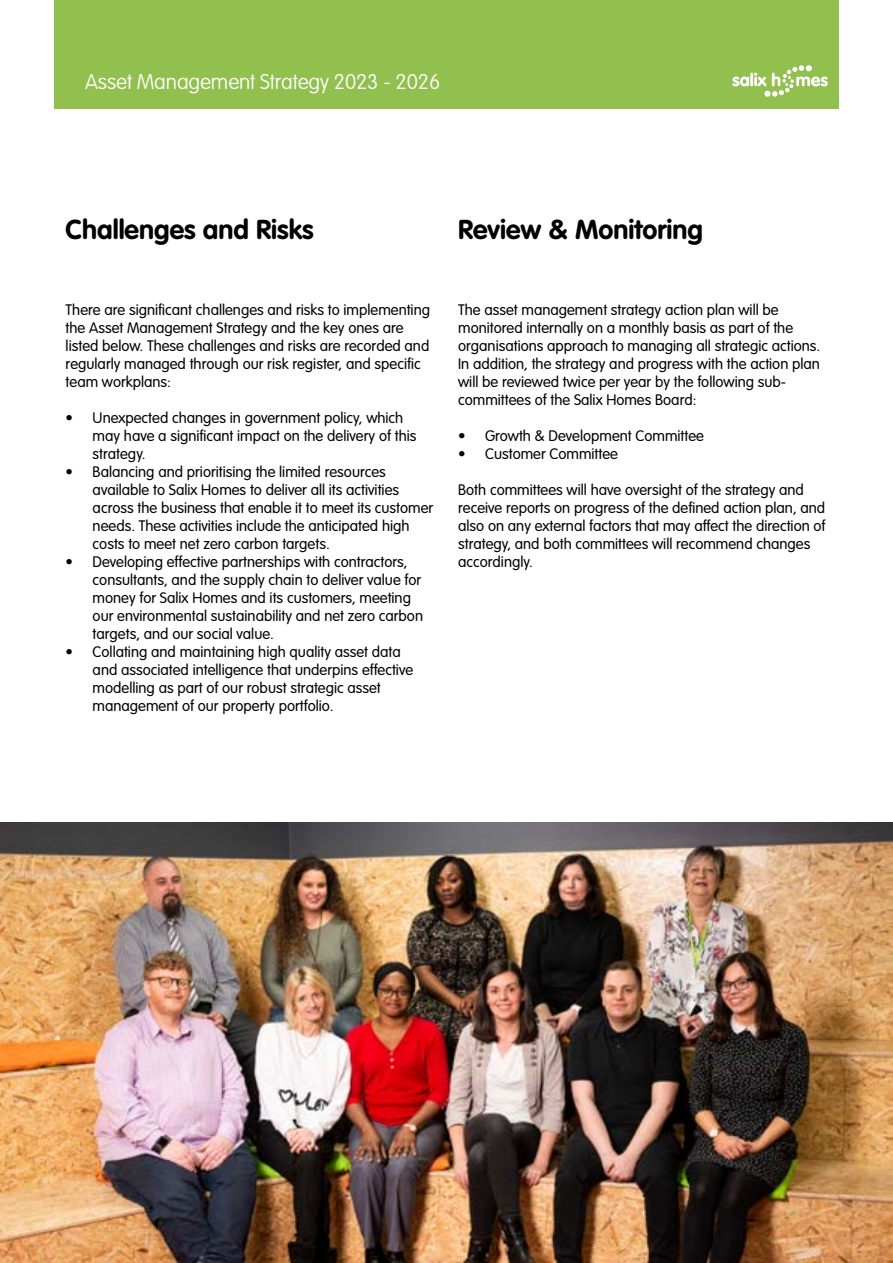
<style>
.page{position:relative;width:893px;height:1263px;background:#fff}
.page>*{position:absolute;margin:0;border:0;box-sizing:border-box;transform-origin:0 0}
.t1{font:700 27px "VAG Rounded Std";color:#000}
.t2{font:100 21px "VAG Rounded Std";letter-spacing:-.005em;color:#fff}
.t3{font:300 15px/18px "VAG Rounded Std";color:#000}
</style>
<div class="page">
<div style="left:54px;top:0;width:785px;height:109px;background:#91c04f"></div>
<div style="left:764px;top:91px;width:7px;height:6px;background:#fff;border-radius:50%"></div>
<svg style="left:732px;top:73px;width:34px;height:13px"></svg>
<svg style="left:772px;top:65px;width:56px;height:32px"></svg>
<img style="left:0;top:823px;width:893px;height:440px">
<h2 class="t2" style="left:85px;top:70px;width:357px">Asset Management Strategy 2023 - 2026</h2>
<h1 class="t1" style="left:66px;top:214px;width:249px">Challenges and Risks</h1>
<h1 class="t1" style="left:458px;top:214px;width:246px">Review &amp; Monitoring</h1>
<p class="t3" style="left:66px;top:301px;width:366px">There are significant challenges and risks to implementing the Asset Management Strategy and the key ones are listed below. These challenges and risks are recorded and regularly managed through our risk register, and specific team workplans:</p>
<p class="t3" style="left:93px;top:409px;width:325px;text-indent:-27px">• Unexpected changes in government policy, which may have a significant impact on the delivery of this strategy.</p>
<p class="t3" style="left:93px;top:463px;width:342px;text-indent:-27px">• Balancing and prioritising the limited resources available to Salix Homes to deliver all its activities across the business that enable it to meet its customer needs. These activities include the anticipated high costs to meet net zero carbon targets.</p>
<p class="t3" style="left:93px;top:553px;width:332px;text-indent:-27px">• Developing effective partnerships with contractors, consultants, and the supply chain to deliver value for money for Salix Homes and its customers, meeting our environmental sustainability and net zero carbon targets, and our social value.</p>
<p class="t3" style="left:93px;top:643px;width:322px;text-indent:-27px">• Collating and maintaining high quality asset data and associated intelligence that underpins effective modelling as part of our robust strategic asset management of our property portfolio.</p>
<p class="t3" style="left:458px;top:301px;width:364px">The asset management strategy action plan will be monitored internally on a monthly basis as part of the organisations approach to managing all strategic actions.<br>In addition, the strategy and progress with the action plan will be reviewed twice per year by the following sub&shy;committees of the Salix Homes Board:</p>
<p class="t3" style="left:458px;top:427px;width:247px">• Growth &amp; Development Committee</p>
<p class="t3" style="left:458px;top:445px;width:161px">• Customer Committee</p>
<p class="t3" style="left:458px;top:481px;width:369px">Both committees will have oversight of the strategy and receive reports on progress of the defined action plan, and also on any external factors that may affect the direction of strategy, and both committees will recommend changes accordingly.</p>
</div>
